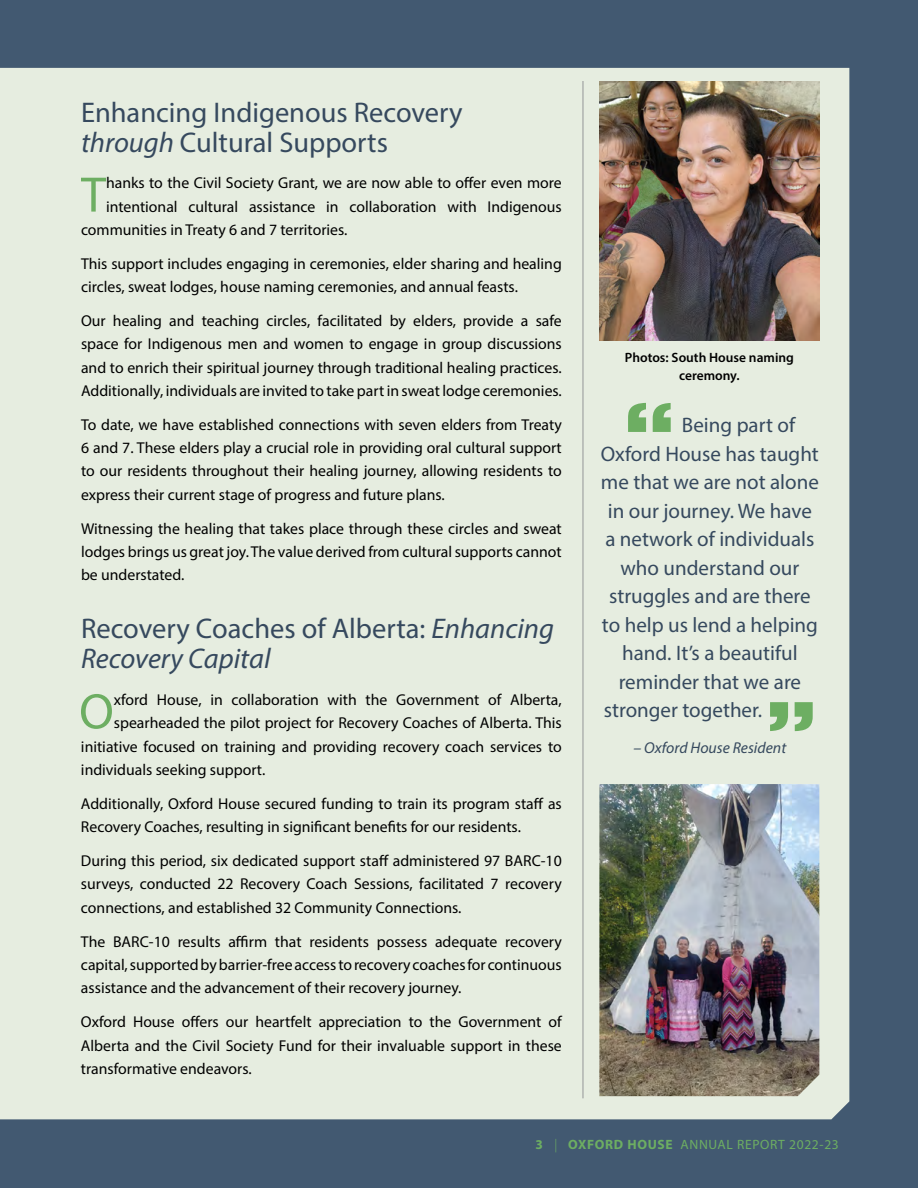
<style>
.page{position:relative;width:918px;height:1188px;background:#425971}
.page>*{position:absolute;margin:0;border:0;box-sizing:border-box;transform-origin:0 0}
.t1{font:700 expanded 78.9px "Akzidenz Grotesk Std";color:#6dae62}
.t2{font:50.25px "Myriad Pro";color:#6dae62}
.t3{font:28.5px/30px "Myriad Pro";color:#36495e}
.t4{font:21px "Myriad Pro";color:#36495e}
.t5{font:15.75px/23.2px "Myriad Pro";color:#000;text-align:justify}
.t6{font:italic 15.75px "Myriad Pro";color:#36495e}
.t7{font:13.5px "Myriad Pro";letter-spacing:.05em;color:#6dae62}
.t8{font:600 13.5px/18px "Myriad Pro";color:#000;text-align:center}
.s1{font-style:italic}
.s2{font-weight:700}
.s3{font-weight:300}
</style>
<div class="page">
<div style="left:0;top:68px;width:849px;height:1051px;background:#e6ede0"></div>
<img style="left:599px;top:81px;width:220px;height:259px">
<img style="left:599px;top:784px;width:220px;height:312px">
<hr style="left:583px;top:81px;width:1px;height:1017px;background:#939598">
<h3 class="t3" style="left:81px;top:97px;width:383px">Enhancing Indigenous Recovery <span class="s1">through</span> Cultural Supports</h3>
<h2 class="t2" style="left:81px;top:164px;width:26px">T</h2>
<p class="t5" style="left:106px;top:171px;width:457px">hanks to the Civil Society Grant, we are now able to offer even more</p>
<p class="t5" style="left:106px;top:194px;width:457px">intentional cultural assistance in collaboration with Indigenous</p>
<p class="t5" style="left:81px;top:218px;width:268px">communities in Treaty 6 and 7 territories.</p>
<p class="t5" style="left:81px;top:252px;width:482px">This support includes engaging in ceremonies, elder sharing and healing circles, sweat lodges, house naming ceremonies, and annual feasts.</p>
<p class="t5" style="left:81px;top:309px;width:482px">Our healing and teaching circles, facilitated by elders, provide a safe space for Indigenous men and women to engage in group discussions and to enrich their spiritual journey through traditional healing practices.<br>Additionally, individuals are invited to take part in sweat lodge ceremonies.</p>
<p class="t5" style="left:81px;top:413px;width:482px">To date, we have established connections with seven elders from Treaty 6 and 7. These elders play a crucial role in providing oral cultural support to our residents throughout their healing journey, allowing residents to express their current stage of progress and future plans.</p>
<p class="t5" style="left:81px;top:517px;width:482px">Witnessing the healing that takes place through these circles and sweat lodges brings us great joy. The value derived from cultural supports cannot be understated.</p>
<h3 class="t3" style="left:81px;top:613px;width:475px">Recovery Coaches of Alberta: <span class="s1">Enhancing<br>Recovery Capital</span></h3>
<h2 class="t2" style="left:79px;top:681px;width:36px">O</h2>
<p class="t5" style="left:114px;top:688px;width:450px">xford House, in collaboration with the Government of Alberta,</p>
<p class="t5" style="left:114px;top:711px;width:450px">spearheaded the pilot project for Recovery Coaches of Alberta. This</p>
<p class="t5" style="left:81px;top:734px;width:482px">initiative focused on training and providing recovery coach services to</p>
<p class="t5" style="left:81px;top:758px;width:186px">individuals seeking support.</p>
<p class="t5" style="left:81px;top:792px;width:482px">Additionally, Oxford House secured funding to train its program staff as<br>Recovery Coaches, resulting in significant benefits for our residents.</p>
<p class="t5" style="left:81px;top:849px;width:482px">During this period, six dedicated support staff administered 97 BARC-10 surveys, conducted 22 Recovery Coach Sessions, facilitated 7 recovery connections, and established 32 Community Connections.</p>
<p class="t5" style="left:81px;top:930px;width:482px">The BARC-10 results affirm that residents possess adequate recovery capital, supported by barrier-free access to recovery coaches for continuous assistance and the advancement of their recovery journey.</p>
<p class="t5" style="left:81px;top:1010px;width:482px">Oxford House offers our heartfelt appreciation to the Government of Alberta and the Civil Society Fund for their invaluable support in these transformative endeavors.</p>
<p class="t8" style="left:625px;top:348px;width:171px">Photos: South House naming ceremony.</p>
<h1 class="t1" style="left:625px;top:386px;width:51px">“</h1>
<h3 class="t4" style="left:682px;top:412px;width:115px">Being part of</h3>
<h3 class="t4" style="left:601px;top:441px;width:219px">Oxford House has taught</h3>
<h3 class="t4" style="left:601px;top:469px;width:219px">me that we are not alone</h3>
<h3 class="t4" style="left:608px;top:498px;width:205px">in our journey. We have</h3>
<h3 class="t4" style="left:605px;top:526px;width:211px">a network of individuals</h3>
<h3 class="t4" style="left:620px;top:555px;width:180px">who understand our</h3>
<h3 class="t4" style="left:609px;top:583px;width:203px">struggles and are there</h3>
<h3 class="t4" style="left:602px;top:612px;width:218px">to help us lend a helping</h3>
<h3 class="t4" style="left:622px;top:640px;width:177px">hand. It’s a beautiful</h3>
<h3 class="t4" style="left:619px;top:669px;width:184px">reminder that we are</h3>
<h3 class="t4" style="left:604px;top:697px;width:160px">stronger together.</h3>
<p class="t6" style="left:634px;top:738px;width:154px">– Oxford House Resident</p>
<h1 class="t1" style="left:767px;top:684px;width:51px">”</h1>
<p class="t7" style="left:535px;top:1136px;width:305px"><span class="s2">3</span> <span class="s3">|</span> <span class="s2">OXFORD HOUSE</span> ANNUAL REPORT 2022-23</p>
</div>
